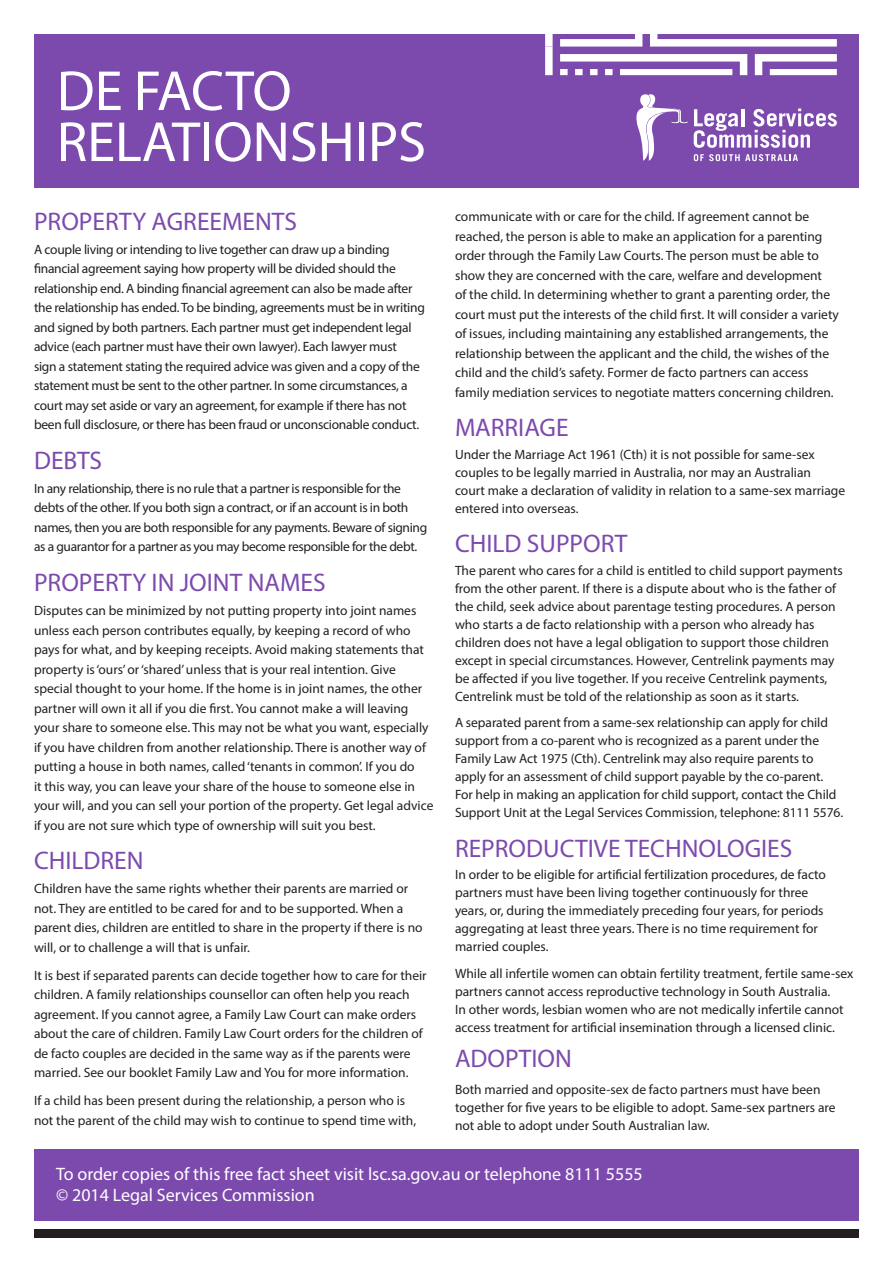
<style>
.page{position:relative;width:893px;height:1263px;background:#fff}
.page>*{position:absolute;margin:0;border:0;box-sizing:border-box;transform-origin:0 0}
.t1{font:57px "Myriad Pro";letter-spacing:-.005em;color:#fff}
.t2{font:25.5px "Myriad Pro";color:#7c4aad}
.t3{font:18px/21px "Myriad Pro";color:#fff}
.t4{font:13.5px/19.5px "Myriad Pro";color:#231f20}
.t5{font:13.5px/19.5px "Myriad Pro";letter-spacing:-.02em;color:#231f20}
.t6{font:13.5px/19.5px "Myriad Pro";letter-spacing:-.025em;color:#231f20}
</style>
<div class="page">
<div style="left:34px;top:34px;width:825px;height:153px;background:#7c4aad"></div>
<div style="left:34px;top:1229px;width:825px;height:8px;background:#231f20"></div>
<svg style="left:694px;top:108px;width:143px;height:40px"></svg>
<svg style="left:694px;top:154px;width:104px;height:7px"></svg>
<svg style="left:636px;top:94px;width:52px;height:67px"></svg>
<div style="left:34px;top:1149px;width:825px;height:71px;background:#7c4aad"></div>
<svg style="left:545px;top:34px;width:292px;height:41px"></svg>
<p class="t1" style="left:57px;top:56px;width:237px">DE FACTO</p>
<p class="t1" style="left:57px;top:107px;width:371px">RELATIONSHIPS</p>
<p class="t2" style="left:34px;top:206px;width:265px">PROPERTY AGREEMENTS</p>
<p class="t5" style="left:34px;top:239px;width:392px">A couple living or intending to live together can draw up a binding financial agreement saying how property will be divided should the relationship end. A binding financial agreement can also be made after the relationship has ended. To be binding, agreements must be in writing and signed by both partners. Each partner must get independent legal advice (each partner must have their own lawyer). Each lawyer must<br>sign a statement stating the required advice was given and a copy of the statement must be sent to the other partner. In some circumstances, a court may set aside or vary an agreement, for example if there has not been full disclosure, or there has been fraud or unconscionable conduct.</p>
<p class="t2" style="left:34px;top:445px;width:70px">DEBTS</p>
<p class="t6" style="left:34px;top:478px;width:395px">In any relationship, there is no rule that a partner is responsible for the debts of the other. If you both sign a contract, or if an account is in both names, then you are both responsible for any payments. Beware of signing as a guarantor for a partner as you may become responsible for the debt.</p>
<p class="t2" style="left:34px;top:567px;width:293px">PROPERTY IN JOINT NAMES</p>
<p class="t4" style="left:34px;top:600px;width:401px">Disputes can be minimized by not putting property into joint names unless each person contributes equally, by keeping a record of who pays for what, and by keeping receipts. Avoid making statements that property is ‘ours’ or ‘shared’ unless that is your real intention. Give special thought to your home. If the home is in joint names, the other partner will own it all if you die first. You cannot make a will leaving your share to someone else. This may not be what you want, especially if you have children from another relationship. There is another way of putting a house in both names, called ‘tenants in common’. If you do<br>it this way, you can leave your share of the house to someone else in your will, and you can sell your portion of the property. Get legal advice if you are not sure which type of ownership will suit you best.</p>
<p class="t2" style="left:34px;top:845px;width:111px">CHILDREN</p>
<p class="t4" style="left:34px;top:878px;width:390px">Children have the same rights whether their parents are married or not. They are entitled to be cared for and to be supported. When a parent dies, children are entitled to share in the property if there is no will, or to challenge a will that is unfair.</p>
<p class="t4" style="left:34px;top:965px;width:394px">It is best if separated parents can decide together how to care for their children. A family relationships counsellor can often help you reach agreement. If you cannot agree, a Family Law Court can make orders about the care of children. Family Law Court orders for the children of de facto couples are decided in the same way as if the parents were married. See our booklet Family Law and You for more information.</p>
<p class="t4" style="left:34px;top:1090px;width:384px">If a child has been present during the relationship, a person who is not the parent of the child may wish to continue to spend time with,</p>
<p class="t4" style="left:455px;top:207px;width:385px">communicate with or care for the child. If agreement cannot be reached, the person is able to make an application for a parenting order through the Family Law Courts. The person must be able to show they are concerned with the care, welfare and development<br>of the child. In determining whether to grant a parenting order, the court must put the interests of the child first. It will consider a variety of issues, including maintaining any established arrangements, the relationship between the applicant and the child, the wishes of the child and the child’s safety. Former de facto partners can access family mediation services to negotiate matters concerning children.</p>
<p class="t2" style="left:455px;top:412px;width:115px">MARRIAGE</p>
<p class="t4" style="left:455px;top:445px;width:392px;line-height:18px">Under the Marriage Act 1961 (Cth) it is not possible for same-sex couples to be legally married in Australia, nor may an Australian<br>court make a declaration of validity in relation to a same-sex marriage entered into overseas.</p>
<p class="t2" style="left:455px;top:528px;width:174px">CHILD SUPPORT</p>
<p class="t4" style="left:455px;top:561px;width:389px;line-height:18px">The parent who cares for a child is entitled to child support payments from the other parent. If there is a dispute about who is the father of the child, seek advice about parentage testing procedures. A person who starts a de facto relationship with a person who already has children does not have a legal obligation to support those children except in special circumstances. However, Centrelink payments may be affected if you live together. If you receive Centrelink payments, Centrelink must be told of the relationship as soon as it starts.</p>
<p class="t4" style="left:455px;top:713px;width:390px;line-height:18px">A separated parent from a same-sex relationship can apply for child support from a co-parent who is recognized as a parent under the Family Law Act 1975 (Cth). Centrelink may also require parents to apply for an assessment of child support payable by the co-parent.<br>For help in making an application for child support, contact the Child Support Unit at the Legal Services Commission, telephone: 8111 5576.</p>
<p class="t2" style="left:455px;top:833px;width:339px">REPRODUCTIVE TECHNOLOGIES</p>
<p class="t4" style="left:455px;top:865px;width:373px;line-height:18px">In order to be eligible for artificial fertilization procedures, de facto partners must have been living together continuously for three years, or, during the immediately preceding four years, for periods aggregating at least three years. There is no time requirement for married couples.</p>
<p class="t4" style="left:455px;top:964px;width:400px;line-height:18px">While all infertile women can obtain fertility treatment, fertile same-sex partners cannot access reproductive technology in South Australia.<br>In other words, lesbian women who are not medically infertile cannot access treatment for artificial insemination through a licensed clinic.</p>
<p class="t2" style="left:455px;top:1043px;width:118px">ADOPTION</p>
<p class="t4" style="left:455px;top:1080px;width:382px;line-height:18px">Both married and opposite-sex de facto partners must have been together for five years to be eligible to adopt. Same-sex partners are not able to adopt under South Australian law.</p>
<p class="t3" style="left:56px;top:1163px;width:588px">To order copies of this free fact sheet visit lsc.sa.gov.au or telephone 8111 5555 © 2014 Legal Services Commission</p>
</div>
